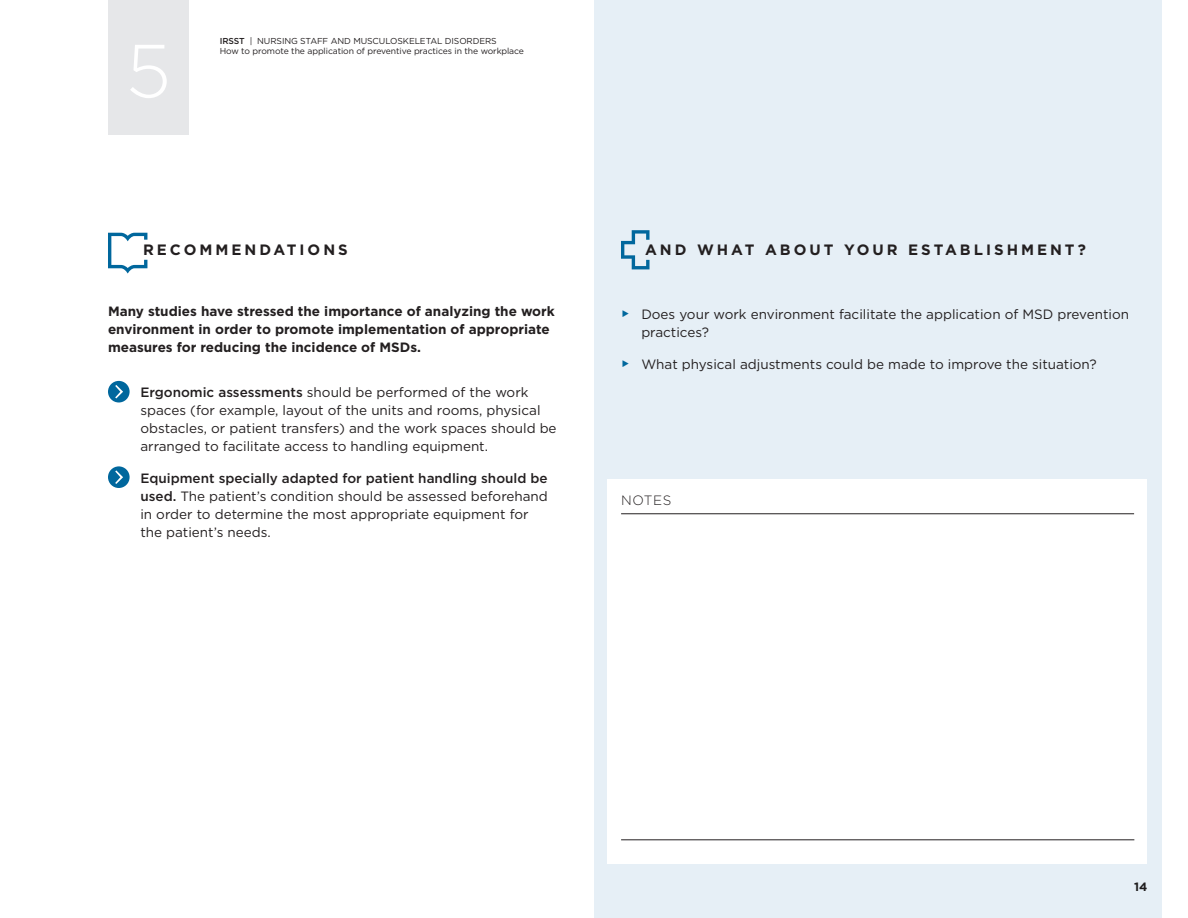
<style>
.page{position:relative;width:1188px;height:918px;background:#fff}
.page>*{position:absolute;margin:0;border:0;box-sizing:border-box;transform-origin:0 0}
.t1{font:300 75px "Gotham HTF";color:#fff}
.t2{font:700 15px "Gotham HTF";letter-spacing:.2em;color:#231f20}
.t3{font:13.5px/18px "Gotham HTF";color:#231f20}
.t4{font:700 13.5px/18px "Gotham HTF";color:#231f20}
.t5{font:300 13.5px "Gotham HTF";letter-spacing:.05em;color:#231f20}
.t6{font:700 12px "Gotham HTF";color:#231f20}
.t7{font:8.7px/10.5px "Gotham HTF";letter-spacing:-.01em;color:#231f20}
.s1{font-weight:500}
.s2{font-family:"Flama";font-weight:300;font-size:15px;color:#00679d}
</style>
<div class="page">
<div style="left:594px;top:0;width:567px;height:918px;background:#e6eff6"></div>
<div style="left:608px;top:479px;width:540px;height:385px;background:#fff"></div>
<div style="left:108px;top:0;width:81px;height:135px;background:#e6e7e9"></div>
<div style="left:108px;top:381px;width:22px;height:22px;background:#00679d;border-radius:50%"></div>
<svg style="left:115px;top:385px;width:8px;height:13px"></svg>
<div style="left:108px;top:466px;width:22px;height:22px;background:#00679d;border-radius:50%"></div>
<svg style="left:115px;top:470px;width:8px;height:14px"></svg>
<svg style="left:621px;top:230px;width:29px;height:39px"></svg>
<svg style="left:108px;top:233px;width:39px;height:41px"></svg>
<hr style="left:621px;top:514px;width:513px;height:1px;background:#231f20">
<hr style="left:621px;top:840px;width:513px;height:1px;background:#231f20">
<h1 class="t1" style="left:126px;top:30px;width:47px">5</h1>
<p class="t7" style="left:220px;top:35px;width:306px"><span class="s1">IRSST</span> | NURSING STAFF AND MUSCULOSKELETAL DISORDERS<br>How to promote the application of preventive practices in the workplace</p>
<p class="t2" style="left:143px;top:241px;width:206px">RECOMMENDATIONS</p>
<p class="t4" style="left:108px;top:302px;width:448px">Many studies have stressed the importance of analyzing the work environment in order to promote implementation of appropriate measures for reducing the incidence of MSDs.</p>
<p class="t3" style="left:140px;top:383px;width:418px"><span class="s1">Ergonomic assessments</span> should be performed of the work spaces (for example, layout of the units and rooms, physical obstacles, or patient transfers) and the work spaces should be arranged to facilitate access to handling equipment.</p>
<p class="t3" style="left:140px;top:469px;width:409px"><span class="s1">Equipment specially adapted for patient handling should be used.</span> The patient’s condition should be assessed beforehand in order to determine the most appropriate equipment for the patient’s needs.</p>
<p class="t2" style="left:645px;top:241px;width:442px">AND WHAT ABOUT YOUR ESTABLISHMENT?</p>
<p class="t3" style="left:641px;top:305px;width:489px;text-indent:-20px"><span class="s2">►</span> Does your work environment facilitate the application of MSD prevention practices?</p>
<p class="t3" style="left:621px;top:355px;width:477px"><span class="s2">►</span> What physical adjustments could be made to improve the situation?</p>
<p class="t5" style="left:621px;top:493px;width:52px">NOTES</p>
<p class="t6" style="left:1134px;top:880px;width:15px">14</p>
</div>
